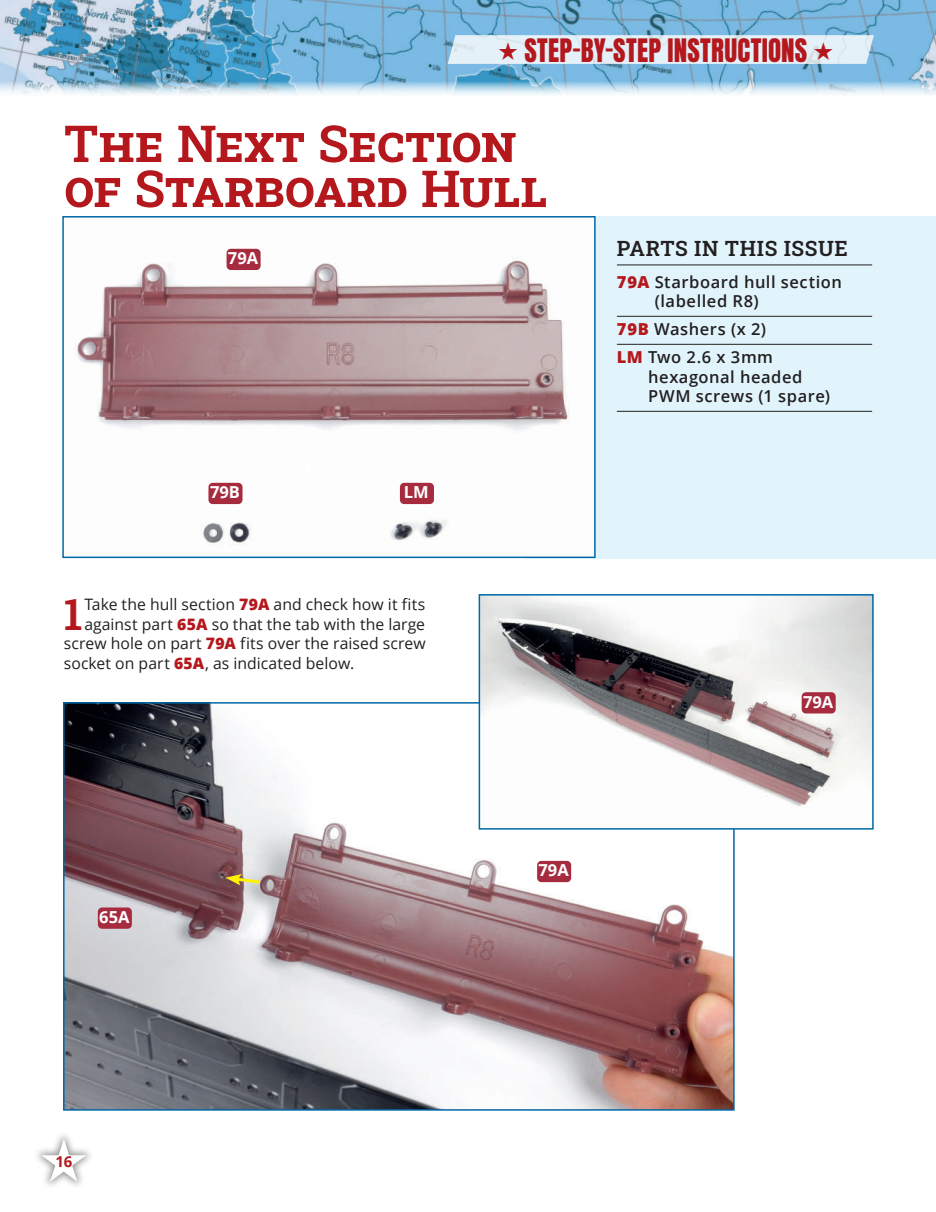
<style>
.page{position:relative;width:936px;height:1212px;background:#fff}
.page>*{position:absolute;margin:0;border:0;box-sizing:border-box;transform-origin:0 0}
.t1{font:600 51px/45px "Roboto Slab";letter-spacing:-.01em;color:#b4181d}
.t2{font:600 43.2px "Roboto Slab";color:#b4181d}
.t3{font:27px "Anton";letter-spacing:.01em;color:#b4181d}
.t4{font:600 21px "Roboto Slab";letter-spacing:.025em;color:#231f20}
.t5{font:600 16.5px/19.5px "Open Sans";letter-spacing:.03em;color:#231f20}
.t6{font:700 16.5px "Open Sans";color:#fff}
.t7{font:15.75px "Open Sans";letter-spacing:.005em;color:#231f20}
.t8{font:700 15px "Open Sans";color:#b4181d}
.s1{font-weight:800;color:#b4181d}
.s2{color:#fff}
</style>
<div class="page">
<div style="left:33px;top:1130px;width:62px;height:60px;background:#231f20;opacity:.5"></div>
<img style="left:0;top:0;width:935px;height:95px">
<svg style="left:447px;top:35px;width:426px;height:29px;background:#dfedf6"></svg>
<div style="left:526px;top:216px;width:409px;height:342px;background:#e1f4fc"></div>
<hr style="left:617px;top:265px;width:255px;height:1px;background:#231f20">
<hr style="left:617px;top:316px;width:255px;height:1px;background:#231f20">
<hr style="left:617px;top:344px;width:255px;height:1px;background:#231f20">
<hr style="left:617px;top:411px;width:255px;height:1px;background:#231f20">
<img style="left:74px;top:219px;width:518px;height:336px">
<div style="left:62px;top:216px;width:533px;height:342px;border:2px solid #0068a5"></div>
<div style="left:226px;top:249px;width:34px;height:21px;background:#a62b3e;border-radius:4px"></div>
<div style="left:208px;top:483px;width:34px;height:21px;background:#a62b3e;border-radius:4px"></div>
<div style="left:400px;top:483px;width:34px;height:21px;background:#a62b3e;border-radius:4px"></div>
<img style="left:66px;top:705px;width:665px;height:403px">
<img style="left:481px;top:597px;width:389px;height:230px">
<div style="left:478px;top:594px;width:395px;height:236px;border:2px solid #0068a5"></div>
<div style="left:537px;top:861px;width:34px;height:21px;background:#a62b3e;border-radius:4px"></div>
<div style="left:801px;top:692px;width:34px;height:21px;background:#a62b3e;border-radius:4px"></div>
<div style="left:98px;top:907px;width:34px;height:22px;background:#a62b3e;border-radius:4px"></div>
<svg style="left:225px;top:874px;width:38px;height:11px"></svg>
<h3 class="t3" style="left:498px;top:36px;width:337px">• STEP-BY-STEP INSTRUCTIONS •</h3>
<h1 class="t1" style="left:64px;top:120px;width:485px">The Next Section of Starboard Hull</h1>
<p class="t6" style="left:228px;top:247px;width:32px">79A</p>
<p class="t6" style="left:210px;top:481px;width:31px">79B</p>
<p class="t6" style="left:404px;top:481px;width:26px">LM</p>
<h2 class="t2" style="left:64px;top:585px;width:20px">1</h2>
<p class="t7" style="left:84px;top:594px;width:342px">Take the hull section <span class="s1">79A</span> and check how it fits</p>
<p class="t7" style="left:84px;top:613px;width:342px">against part <span class="s1">65A</span> so that the tab with the large</p>
<p class="t7" style="left:64px;top:633px;width:363px">screw hole on part <span class="s1">79A</span> fits over the raised screw</p>
<p class="t7" style="left:64px;top:652px;width:292px">socket on part <span class="s1">65A</span>, as indicated below.</p>
<h3 class="t4" style="left:617px;top:234px;width:233px">PARTS IN THIS ISSUE</h3>
<p class="t5" style="left:654px;top:272px;width:189px;text-indent:-38px"><span class="s1">79A</span> Starboard hull section (labelled R8)</p>
<p class="t5" style="left:617px;top:315px;width:158px;line-height:28px"><span class="s1">79B</span> Washers (x 2)<br><span class="s1">LM</span> Two 2.6 x 3mm</p>
<p class="t5" style="left:648px;top:367px;width:183px">hexagonal headed<br>PWM screws (1 spare)</p>
<p class="t6" style="left:803px;top:690px;width:32px">79A</p>
<p class="t6" style="left:99px;top:905px;width:32px">65A</p>
<p class="t6" style="left:538px;top:859px;width:32px">79A</p>
<p class="t8" style="left:39px;top:1151px;width:50px"><span class="s2">•</span>1 6</p>
</div>
